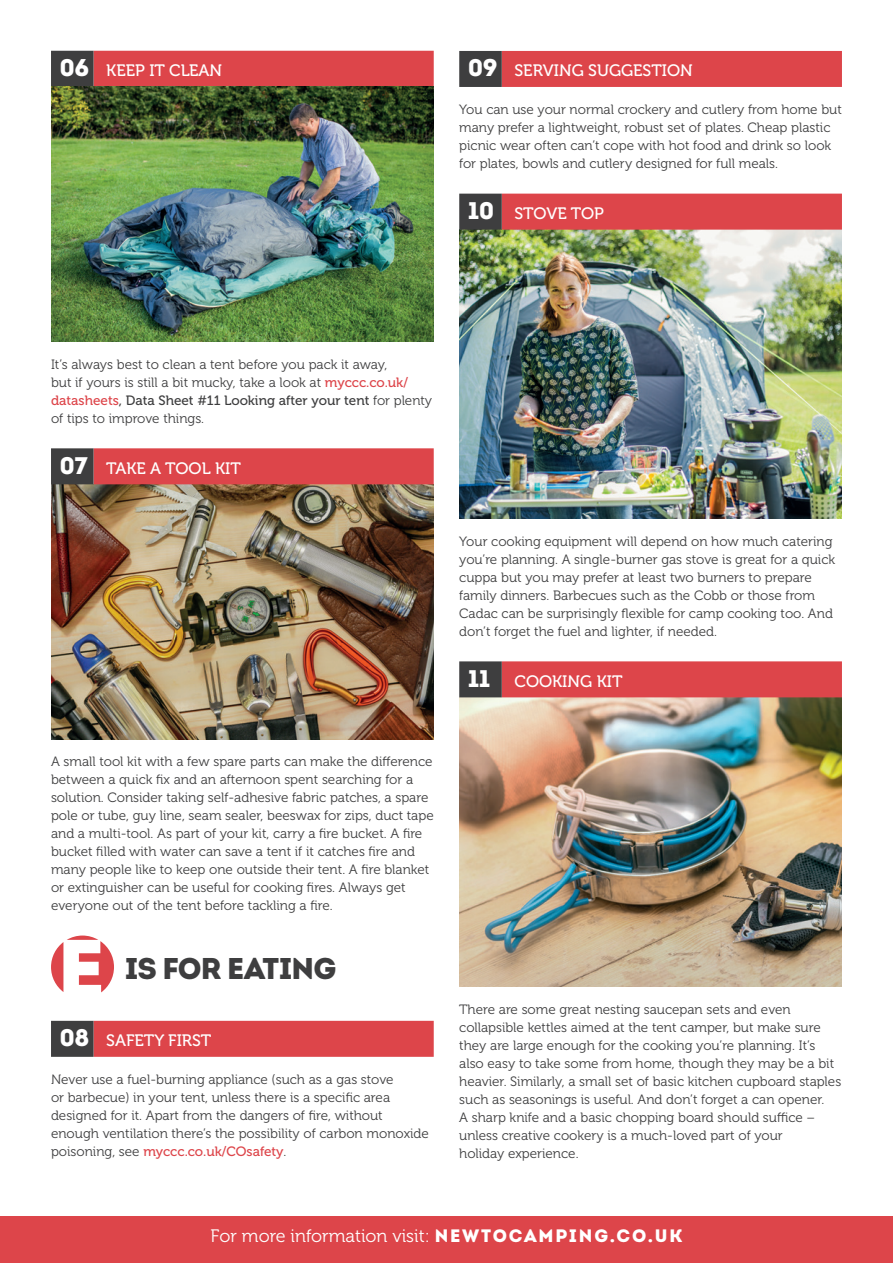
<style>
.page{position:relative;width:893px;height:1263px;background:#fff}
.page>*{position:absolute;margin:0;border:0;box-sizing:border-box;transform-origin:0 0}
.t1{font:30px "Intro Black Caps";letter-spacing:-.03em;color:#3e3e3f}
.t2{font:24px "Intro Black Caps";letter-spacing:-.02em;color:#fff}
.t3{font:18px "Museo 300";color:#fff}
.t4{font:16.5px "Museo 500";color:#fff}
.t5{font:13.5px/18px "Museo 300";color:#3e3e3f}
.s1{font-family:"Museo 500";color:#dd454a}
.s2{font-family:"Museo 500"}
.s3{font-family:"Intro Black Caps"}
</style>
<div class="page">
<div style="left:94px;top:51px;width:340px;height:36px;background:#dd454a"></div>
<div style="left:51px;top:51px;width:43px;height:36px;background:#3e3e3f"></div>
<div style="left:94px;top:1021px;width:340px;height:36px;background:#dd454a"></div>
<div style="left:51px;top:1021px;width:43px;height:36px;background:#3e3e3f"></div>
<div style="left:0;top:1216px;width:893px;height:47px;background:#dd454a"></div>
<img style="left:51px;top:484px;width:383px;height:255px">
<div style="left:94px;top:448px;width:340px;height:36px;background:#dd454a"></div>
<div style="left:51px;top:448px;width:43px;height:36px;background:#3e3e3f"></div>
<div style="left:502px;top:51px;width:340px;height:36px;background:#dd454a"></div>
<div style="left:459px;top:51px;width:43px;height:36px;background:#3e3e3f"></div>
<img style="left:459px;top:230px;width:383px;height:288px">
<img style="left:459px;top:697px;width:383px;height:289px">
<div style="left:502px;top:194px;width:340px;height:36px;background:#dd454a"></div>
<div style="left:459px;top:194px;width:43px;height:36px;background:#3e3e3f"></div>
<div style="left:502px;top:661px;width:340px;height:36px;background:#dd454a"></div>
<div style="left:459px;top:661px;width:43px;height:36px;background:#3e3e3f"></div>
<img style="left:51px;top:86px;width:383px;height:255px">
<svg style="left:51px;top:935px;width:63px;height:57px"></svg>
<p class="t2" style="left:60px;top:52px;width:31px">06</p>
<p class="t4" style="left:106px;top:62px;width:117px">KEEP IT CLEAN</p>
<p class="t2" style="left:468px;top:52px;width:31px">09</p>
<p class="t4" style="left:514px;top:62px;width:180px">SERVING SUGGESTION</p>
<p class="t5" style="left:459px;top:101px;width:384px">You can use your normal crockery and cutlery from home but many prefer a lightweight, robust set of plates. Cheap plastic picnic wear often can’t cope with hot food and drink so look for plates, bowls and cutlery designed for full meals.</p>
<p class="t2" style="left:468px;top:195px;width:28px">10</p>
<p class="t4" style="left:514px;top:204px;width:91px">STOVE TOP</p>
<p class="t5" style="left:51px;top:355px;width:383px">It’s always best to clean a tent before you pack it away,<br>but if yours is still a bit mucky, take a look at <span class="s1">myccc.co.uk/ datasheets</span><span class="s2">, Data Sheet #11 Looking after your tent</span> for plenty of tips to improve things.</p>
<p class="t2" style="left:60px;top:450px;width:30px">07</p>
<p class="t4" style="left:106px;top:459px;width:136px">TAKE A TOOL KIT</p>
<p class="t5" style="left:459px;top:533px;width:377px">Your cooking equipment will depend on how much catering you’re planning. A single-burner gas stove is great for a quick cuppa but you may prefer at least two burners to prepare family dinners. Barbecues such as the Cobb or those from Cadac can be surprisingly flexible for camp cooking too. And don’t forget the fuel and lighter, if needed.</p>
<p class="t2" style="left:468px;top:663px;width:24px">11</p>
<p class="t4" style="left:514px;top:672px;width:109px">COOKING KIT</p>
<p class="t5" style="left:51px;top:753px;width:384px">A small tool kit with a few spare parts can make the difference between a quick fix and an afternoon spent searching for a solution. Consider taking self-adhesive fabric patches, a spare pole or tube, guy line, seam sealer, beeswax for zips, duct tape and a multi-tool. As part of your kit, carry a fire bucket. A fire bucket filled with water can save a tent if it catches fire and many people like to keep one outside their tent. A fire blanket or extinguisher can be useful for cooking fires. Always get everyone out of the tent before tackling a fire.</p>
<p class="t1" style="left:125px;top:948px;width:213px">IS FOR EATING</p>
<p class="t2" style="left:60px;top:1022px;width:32px">08</p>
<p class="t4" style="left:106px;top:1031px;width:107px">SAFETY FIRST</p>
<p class="t5" style="left:51px;top:1070px;width:379px">Never use a fuel-burning appliance (such as a gas stove<br>or barbecue) in your tent, unless there is a specific area designed for it. Apart from the dangers of fire, without enough ventilation there’s the possibility of carbon monoxide poisoning, see <span class="s1">myccc.co.uk/COsafety</span>.</p>
<p class="t5" style="left:459px;top:1000px;width:384px">There are some great nesting saucepan sets and even collapsible kettles aimed at the tent camper, but make sure they are large enough for the cooking you’re planning. It’s also easy to take some from home, though they may be a bit heavier. Similarly, a small set of basic kitchen cupboard staples such as seasonings is useful. And don’t forget a can opener.<br>A sharp knife and a basic chopping board should suffice – unless creative cookery is a much-loved part of your<br>holiday experience.</p>
<p class="t3" style="left:211px;top:1226px;width:473px">For more information visit: <span class="s3">NEWTOCAMPING.CO.UK</span></p>
</div>
